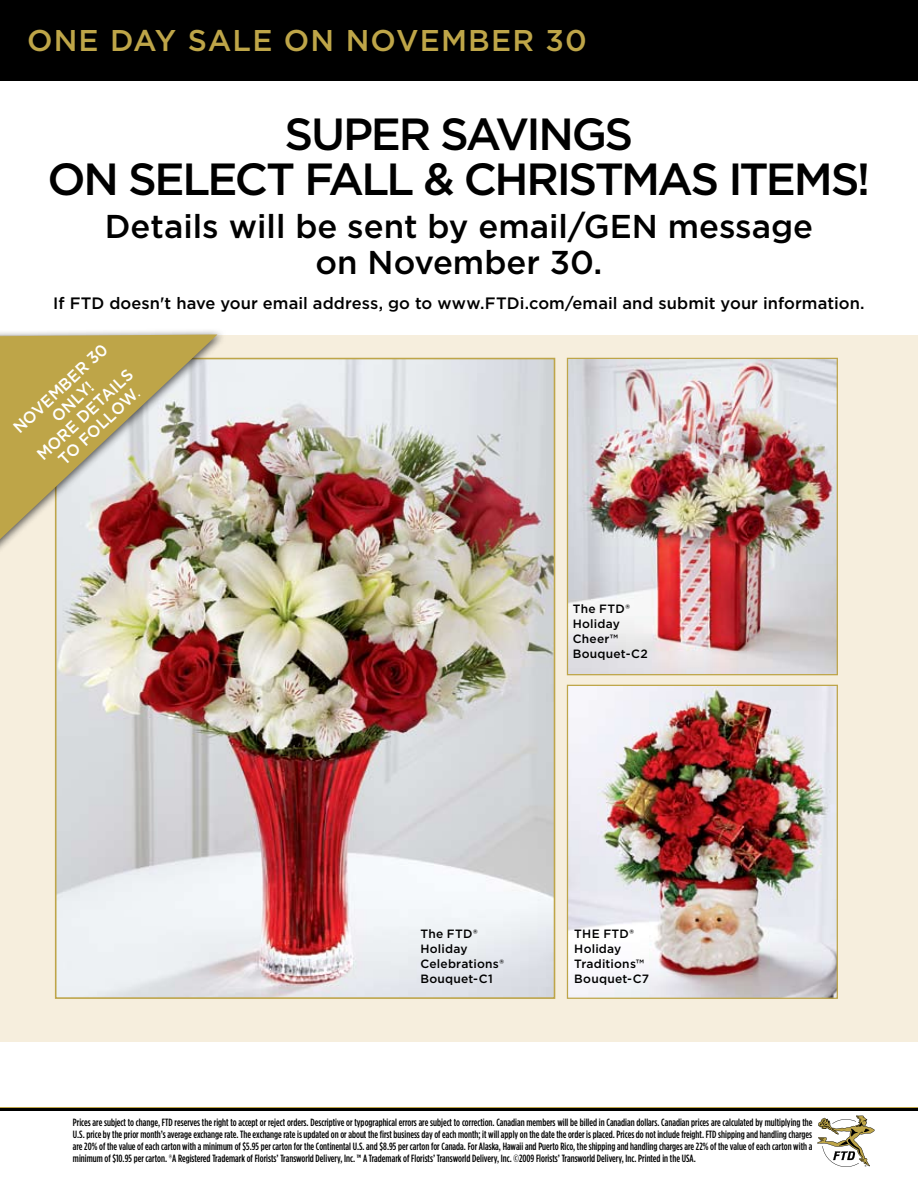
<style>
.page{position:relative;width:918px;height:1188px;background:#fff}
.page>*{position:absolute;margin:0;border:0;box-sizing:border-box;transform-origin:0 0}
.t1{font:500 45px/45px "Gotham";letter-spacing:-.055em;color:#000;text-align:center}
.t2{font:500 33px "Gotham";color:#000}
.t3{font:500 30px "Gotham";letter-spacing:.04em;color:#bea548}
.t4{font:500 16.5px "Gotham";letter-spacing:.005em;color:#000}
.t5{font:500 16.5px/18px "Gotham";color:#fff;text-align:center;scale:.96 1}
.t6{font:500 12px/15px "Gotham";letter-spacing:.025em;color:#000}
.t7{font:500 10.5px/12px "Gotham Condensed";color:#000;text-align:justify}
.s1{font-size:12px}
</style>
<div class="page">
<div style="left:0;top:335px;width:918px;height:707px;background:#f6eedd"></div>
<hr style="left:0;top:1107px;width:918px;height:2px;background:#bea548">
<hr style="left:0;top:1109px;width:918px;height:2px;background:#000">
<svg style="left:817px;top:1116px;width:58px;height:51px"></svg>
<img style="left:58px;top:361px;width:494px;height:635px">
<div style="left:0;top:0;width:918px;height:81px;background:#000"></div>
<img style="left:569px;top:360px;width:267px;height:313px">
<div style="left:567px;top:358px;width:271px;height:317px;border:1px solid #bea548"></div>
<img style="left:569px;top:687px;width:267px;height:310px">
<div style="left:567px;top:685px;width:271px;height:314px;border:1px solid #bea548"></div>
<div style="left:0;top:328px;width:227px;height:233px;background:#000;opacity:.65"></div>
<svg style="left:0;top:334px;width:218px;height:205px;background:#c2ad7d"></svg>
<h3 class="t3" style="left:27px;top:21px;width:561px">one day sale on novem ber 30</h3>
<h1 class="t1" style="left:47px;top:111px;width:825px">super savings<br>on select fall &amp; christmas items!</h1>
<h2 class="t2" style="left:105px;top:205px;width:504px">Details will be sent by email/GEN</h2>
<h2 class="t2" style="left:668px;top:205px;width:147px">message</h2>
<h2 class="t2" style="left:316px;top:241px;width:288px">on November 30.</h2>
<h3 class="t4" style="left:53px;top:293px;width:813px">If FTD doesn't have your email address, go to www.FTDi.com/email and submit your information.</h3>
<h3 class="t5" style="left:9px;top:424px;width:132px;rotate:-43deg">november 30 only!<br>mor e details to f ollow<span class="s1">.</span></h3>
<p class="t6" style="left:573px;top:601px;width:76px">The ftd® holiday cheer™ bouquet-C2</p>
<p class="t6" style="left:420px;top:926px;width:85px">The ftd® holiday celebrations® bouquet-C1</p>
<p class="t6" style="left:574px;top:926px;width:76px">The ftd® holiday<br>Traditions™<br>Bouquet-C7</p>
<p class="t7" style="left:73px;top:1116px;width:741px">Prices are subject to change, FTD reserves the right to accept or reject orders. Descriptive or typographical errors are subject to correction. Canadian members will be billed in Canadian dollars. Canadian prices are calculated by multiplying the U.S. price by the prior month’s average exchange rate. The exchange rate is updated on or about the first business day of each month; it will apply on the date the order is placed. Prices do not include freight. FTD shipping and handling charges are 20% of the value of each carton with a minimum of $5.95 per carton for the Continental U.S. and $8.95 per carton for Canada. For Alaska, Hawaii and Puerto Rico, the shipping and handling charges are 22% of the value of each carton with a minimum of $10.95 per carton. ®A Registered Trademark of Florists’ Transworld Delivery, Inc. ™ A Trademark of Florists’ Transworld Delivery, Inc. ©2009 Florists’ Transworld Delivery, Inc. Printed in the USA.</p>
</div>
